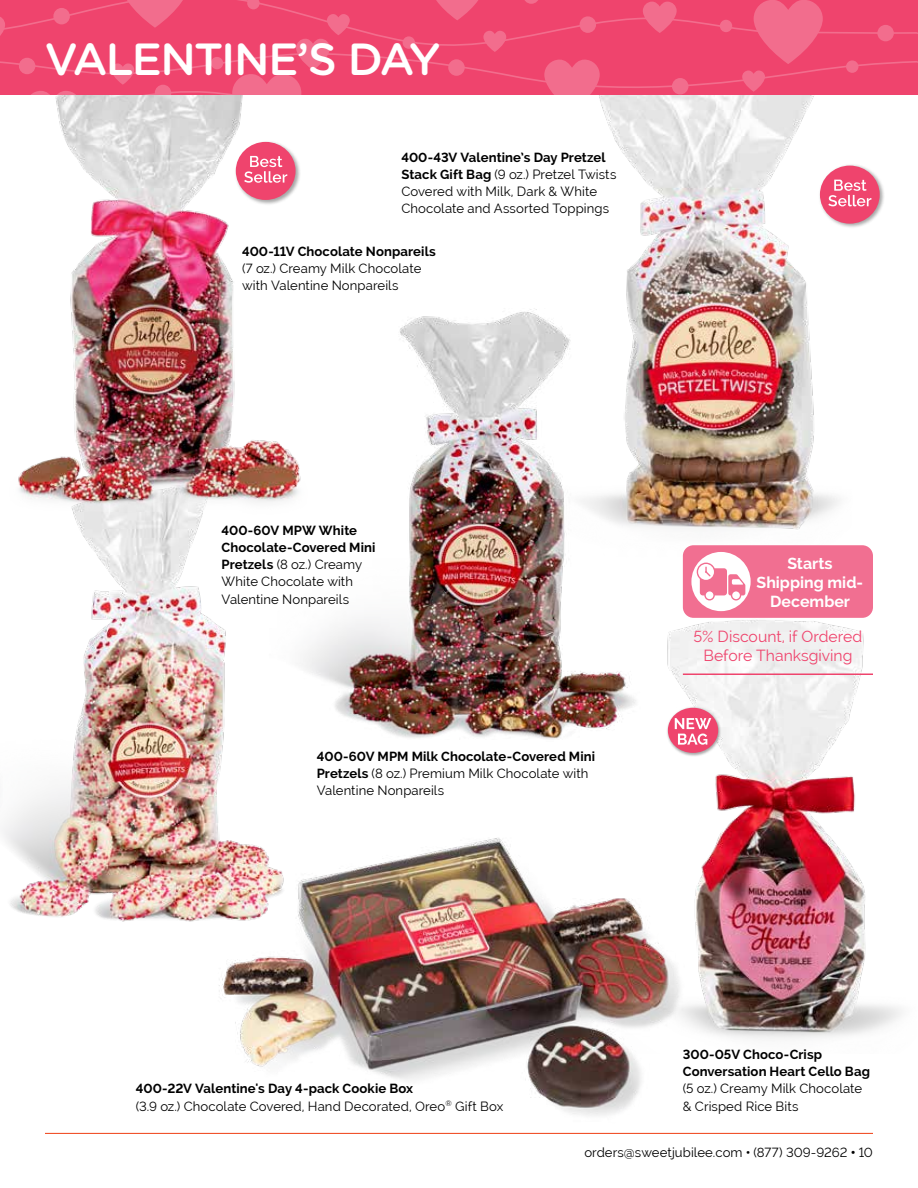
<style>
.page{position:relative;width:918px;height:1188px;background:#fff}
.page>*{position:absolute;margin:0;border:0;box-sizing:border-box;transform-origin:0 0}
.t1{font:500 45px "Gotham Rounded";letter-spacing:-.04em;color:#fff}
.t2{font:700 15.9px/19px "Raleway";color:#fff;text-align:center}
.t3{font:15.75px/18.8px "Raleway";color:#ef446d;text-align:center}
.t4{font:13.2px/17.2px "Raleway";letter-spacing:.005em;color:#000}
.t5{font:700 13.2px/17.2px "Raleway";letter-spacing:.01em;color:#000}
.s1{font-weight:700}
.s2{font-weight:800}
</style>
<div class="page">
<img style="left:183px;top:838px;width:528px;height:295px">
<img style="left:621px;top:611px;width:281px;height:443px">
<img style="left:3px;top:524px;width:309px;height:433px">
<img style="left:260px;top:309px;width:423px;height:472px">
<img style="left:535px;top:94px;width:348px;height:464px">
<div style="left:818px;top:164px;width:67px;height:65px;background:#000;opacity:.35"></div>
<div style="left:820px;top:166px;width:60px;height:58px;background:#ef446d;border-radius:50%"></div>
<svg style="left:828px;top:180px;width:43px;height:26px"></svg>
<img style="left:0;top:94px;width:309px;height:430px">
<hr style="left:45px;top:1133px;width:828px;height:1px;background:#f0532d">
<svg style="left:0;top:0;width:918px;height:94px;background:#ef4a72"></svg>
<div style="left:234px;top:140px;width:67px;height:65px;background:#000;opacity:.35"></div>
<div style="left:236px;top:142px;width:60px;height:58px;background:#ef446d;border-radius:50%"></div>
<svg style="left:244px;top:156px;width:43px;height:27px"></svg>
<div style="left:683px;top:545px;width:190px;height:73px;background:#f16f91;border-radius:11px"></div>
<div style="left:691px;top:552px;width:60px;height:59px;background:#fff;border-radius:50%"></div>
<svg style="left:697px;top:563px;width:48px;height:38px"></svg>
<hr style="left:683px;top:674px;width:190px;height:1px;background:#ef446d">
<img style="left:0;top:503px;width:3px;height:328px">
<div style="left:667px;top:707px;width:55px;height:50px;background:#000;opacity:.35"></div>
<div style="left:668px;top:708px;width:50px;height:45px;background:#ef446d;border-radius:50%"></div>
<svg style="left:675px;top:718px;width:36px;height:27px"></svg>
<h1 class="t1" style="left:45px;top:27px;width:397px">VALENTINE’S DAY</h1>
<p class="t4" style="left:401px;top:148px;width:217px"><span class="s1">400-43V Valentine’s Day Pretzel Stack Gift Bag</span> (9 oz.) Pretzel Twists Covered with Milk, Dark &amp; White Chocolate and Assorted Toppings</p>
<p class="t5" style="left:242px;top:242px;width:195px">400-11V Chocolate Nonpareils</p>
<p class="t4" style="left:242px;top:260px;width:181px">(7 oz.) Creamy Milk Chocolate with Valentine Nonpareils</p>
<p class="t4" style="left:222px;top:521px;width:155px"><span class="s1">400-60V MPW White<br>Chocolate-Covered Mini<br>Pretzels</span> (8 oz.) Creamy<br>White Chocolate with<br>Valentine Nonpareils</p>
<p class="t4" style="left:317px;top:747px;width:280px"><span class="s1">400-60V MPM Milk Chocolate-Covered Mini<br>Pretzels</span> (8 oz.) Premium Milk Chocolate with<br>Valentine Nonpareils</p>
<p class="t2" style="left:757px;top:554px;width:108px">Starts<br>Shipping mid-<br>December</p>
<p class="t3" style="left:694px;top:627px;width:170px">5% Discount, if Ordered<br>Before Thanksgiving</p>
<p class="t4" style="left:136px;top:1080px;width:369px"><span class="s1">400-22V Valentine's Day 4-pack Cookie Box<br></span>(3.9 oz.) Chocolate Covered, Hand Decorated, Oreo<sup>®</sup> Gift Box</p>
<p class="t5" style="left:683px;top:1046px;width:189px">300-05V Choco-Crisp<br>Conversation Heart Cello Bag</p>
<p class="t4" style="left:683px;top:1080px;width:181px">(5 oz.) Creamy Milk Chocolate &amp; Crisped Rice Bits</p>
<p class="t4" style="left:584px;top:1143px;width:290px">orders@sweetjubilee.com <span class="s1">•</span> (877) 309-9262 <span class="s2">•</span> 10</p>
</div>
